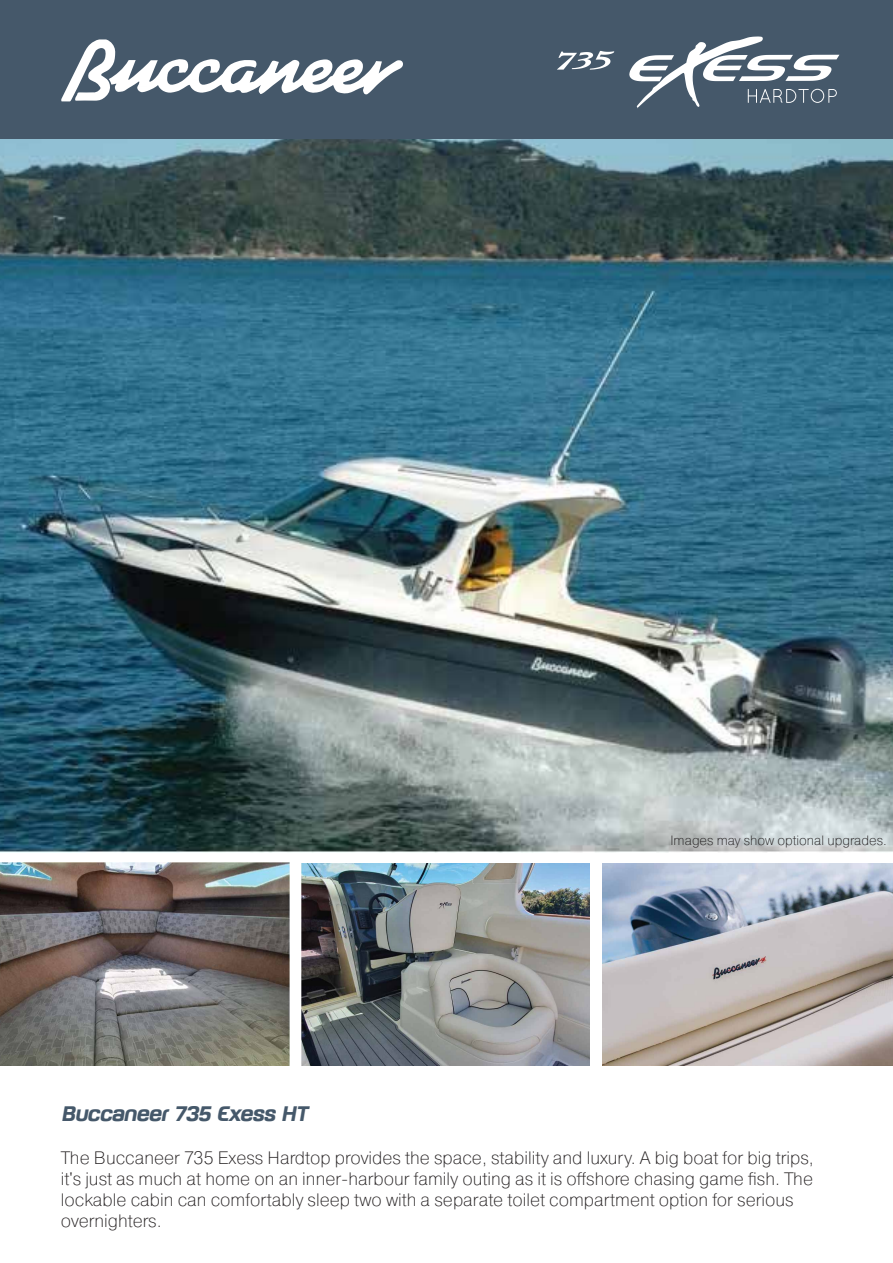
<style>
.page{position:relative;width:893px;height:1263px;background:#fff}
.page>*{position:absolute;margin:0;border:0;box-sizing:border-box;transform-origin:0 0}
.t1{font:700 21px "GFT Yamaha Motor Bold Italic OTF";color:#45586a}
.t2{font:200 18px/21px "Pragmatica";color:#231f20}
.t3{font:200 13.5px "Pragmatica";color:#231f20}
</style>
<div class="page">
<img style="left:602px;top:863px;width:291px;height:202px">
<img style="left:302px;top:863px;width:288px;height:202px">
<img style="left:0;top:863px;width:290px;height:202px">
<img style="left:0;top:139px;width:893px;height:713px">
<div style="left:0;top:0;width:893px;height:139px;background:#45586a"></div>
<svg style="left:557px;top:51px;width:57px;height:19px"></svg>
<svg style="left:61px;top:39px;width:342px;height:63px"></svg>
<svg style="left:629px;top:36px;width:210px;height:73px"></svg>
<p class="t3" style="left:670px;top:831px;width:218px">Images may show optional upgrades.</p>
<p class="t1" style="left:63px;top:1100px;width:248px">Buccaneer 735 Exess HT</p>
<p class="t2" style="left:61px;top:1147px;width:754px">The Buccaneer 735 Exess Hardtop provides the space, stability and luxury. A big boat for big trips, it's just as much at home on an inner-harbour family outing as it is offshore chasing game fish. The lockable cabin can comfortably sleep two with a separate toilet compartment option for serious overnighters.</p>
</div>
